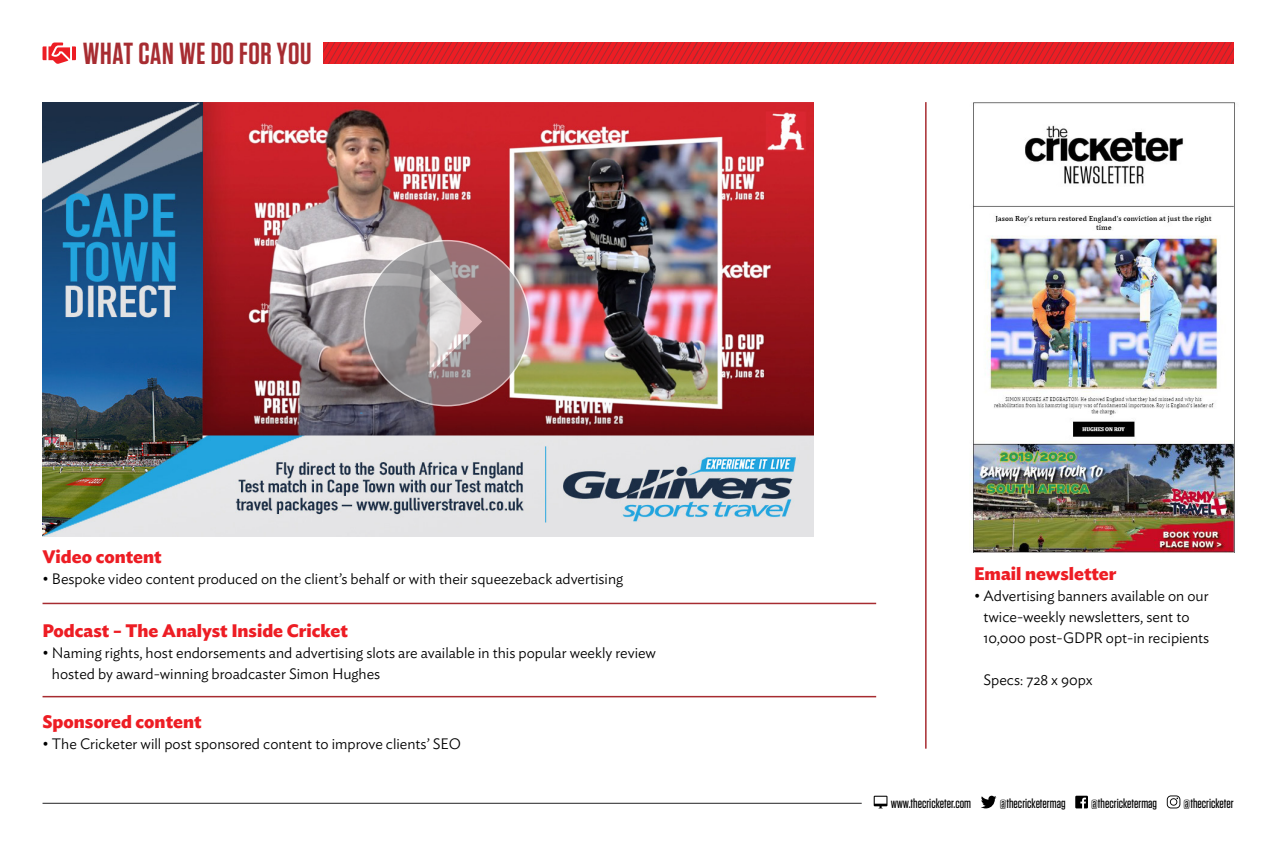
<style>
.page{position:relative;width:1276px;height:851px;background:#fff}
.page>*{position:absolute;margin:0;border:0;box-sizing:border-box;transform-origin:0 0}
.t1{font:600 30.45px "Tungsten";letter-spacing:.02em;color:#a72c31}
.t2{font:700 18px "Ideal Sans";color:#ed1d24}
.t3{font:300 15px/21px "Ideal Sans";color:#000}
.t4{font:500 13.5px "Tungsten";color:#000}
</style>
<div class="page">
<hr style="left:925px;top:102px;width:1px;height:646px;background:#a72c31">
<hr style="left:43px;top:602px;width:833px;height:2px;background:#a72c31">
<hr style="left:43px;top:695px;width:833px;height:2px;background:#a72c31">
<img style="left:971px;top:102px;width:264px;height:450px">
<svg style="left:873px;top:795px;width:14px;height:13px"></svg>
<svg style="left:981px;top:795px;width:15px;height:13px"></svg>
<svg style="left:1075px;top:795px;width:13px;height:13px"></svg>
<svg style="left:1166px;top:795px;width:14px;height:13px"></svg>
<hr style="left:43px;top:802px;width:818px;height:1px;background:#474749">
<svg style="left:43px;top:42px;width:33px;height:22px"></svg>
<svg style="left:323px;top:43px;width:910px;height:21px;background:#df1f26"></svg>
<img style="left:43px;top:102px;width:771px;height:434px">
<svg style="left:364px;top:240px;width:165px;height:165px;background:#978689"></svg>
<svg style="left:430px;top:269px;width:52px;height:105px;background:#bba9ab"></svg>
<h1 class="t1" style="left:83px;top:37px;width:230px">WHAT CAN WE DO FOR YOU</h1>
<p class="t2" style="left:43px;top:542px;width:121px">Video content</p>
<p class="t3" style="left:43px;top:567px;width:582px">• Bespoke video content produced on the client’s behalf or with their squeezeback advertising</p>
<p class="t2" style="left:43px;top:616px;width:307px">Podcast – The Analyst Inside Cricket</p>
<p class="t3" style="left:52px;top:641px;width:605px;text-indent:-9px">• Naming rights, host endorsements and advertising slots are available in this popular weekly review hosted by award-winning broadcaster Simon Hughes</p>
<p class="t2" style="left:43px;top:707px;width:161px">Sponsored content</p>
<p class="t3" style="left:43px;top:732px;width:420px">• The Cricketer will post sponsored content to improve clients’ SEO</p>
<p class="t2" style="left:974px;top:559px;width:144px">Email newsletter</p>
<p class="t3" style="left:983px;top:584px;width:227px;text-indent:-9px">• Advertising banners available on our twice-weekly newsletters, sent to<br>10,000 post-GDPR opt-in recipients</p>
<p class="t3" style="left:983px;top:668px;width:111px">Specs: 728 x 90px</p>
<p class="t4" style="left:890px;top:796px;width:82px">www.thecricketer.com</p>
<p class="t4" style="left:999px;top:796px;width:67px">@thecricketermag</p>
<p class="t4" style="left:1091px;top:796px;width:67px">@thecricketermag</p>
<p class="t4" style="left:1183px;top:796px;width:52px">@thecricketer</p>
</div>
